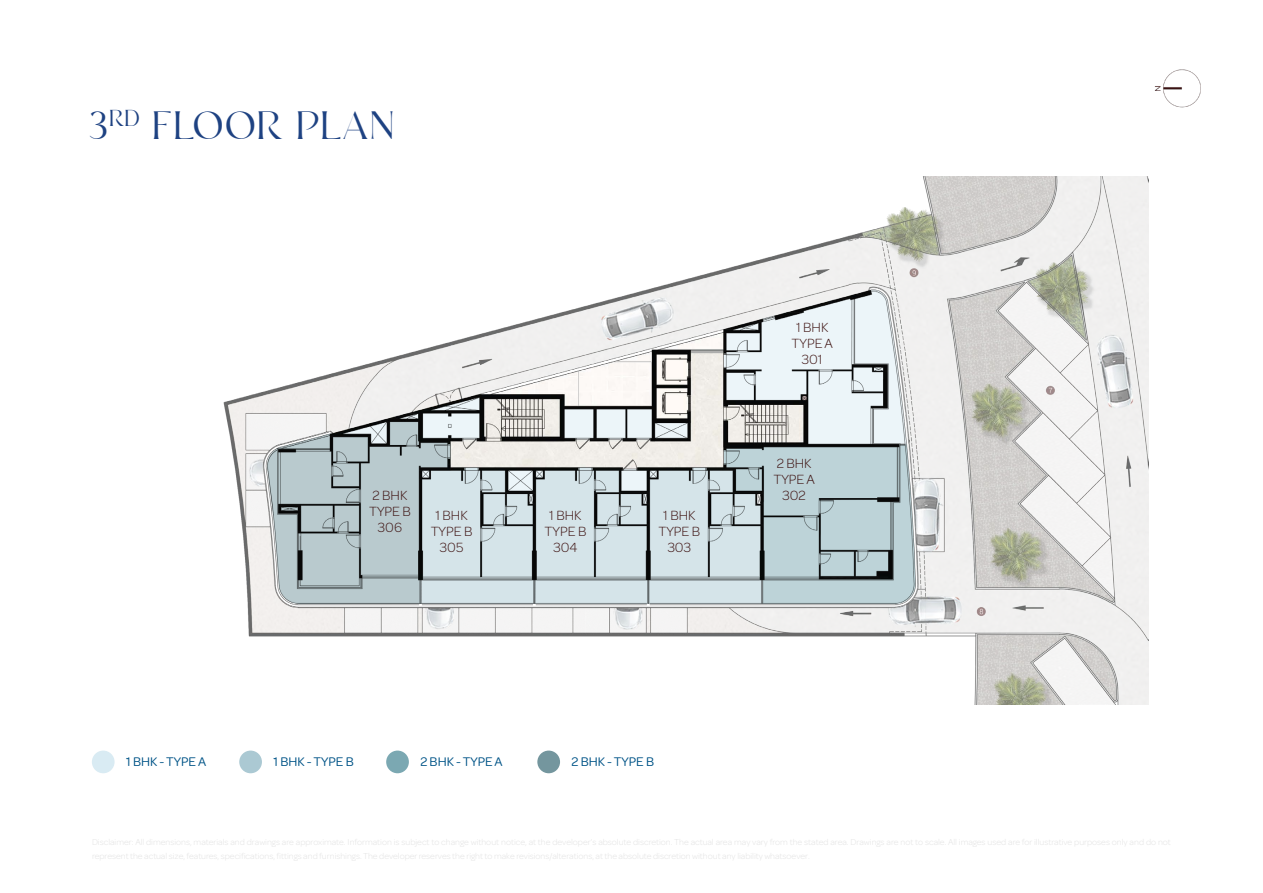
<style>
.page{position:relative;width:1263px;height:893px;background:#fff}
.page>*{position:absolute;margin:0;border:0;box-sizing:border-box;transform-origin:0 0}
.t1{font:39.3px "Runalto";color:#1e4282}
.t2{font:300 14.1px/15.9px "Omnes";color:#3e1312;text-align:center}
.t3{font:13.5px "Omnes";color:#005487}
</style>
<div class="page">
<div style="left:92px;top:751px;width:23px;height:22px;background:#d9ebf3;border-radius:50%"></div>
<div style="left:239px;top:751px;width:23px;height:22px;background:#abc9d3;border-radius:50%"></div>
<div style="left:386px;top:751px;width:23px;height:22px;background:#7ba8b2;border-radius:50%"></div>
<div style="left:537px;top:751px;width:23px;height:22px;background:#74969e;border-radius:50%"></div>
<img style="left:1154px;top:69px;width:47px;height:39px">
<img style="left:223px;top:176px;width:925px;height:528px">
<h1 class="t1" style="left:88px;top:108px;width:309px">3<sup>RD</sup> FLOOR PLAN</h1>
<p class="t2" style="left:791px;top:319px;width:43px">1 BHK<br>TYPE A<br>301</p>
<p class="t2" style="left:773px;top:455px;width:43px;text-align:left">2 BHK<br>TYPE A</p>
<p class="t2" style="left:373px;top:487px;width:36px">2 BHK</p>
<p class="t2" style="left:782px;top:486px;width:25px">302</p>
<p class="t2" style="left:369px;top:502px;width:43px">TYPE B<br>306</p>
<p class="t2" style="left:431px;top:506px;width:43px">1 BHK<br>TYPE B<br>305</p>
<p class="t2" style="left:544px;top:506px;width:43px">1 BHK<br>TYPE B<br>304</p>
<p class="t2" style="left:658px;top:506px;width:43px">1 BHK<br>TYPE B<br>303</p>
<p class="t3" style="left:126px;top:753px;width:82px">1 BHK - TYPE A</p>
<p class="t3" style="left:273px;top:753px;width:82px">1 BHK - TYPE B</p>
<p class="t3" style="left:420px;top:753px;width:84px">2 BHK - TYPE A</p>
<p class="t3" style="left:572px;top:753px;width:84px">2 BHK - TYPE B</p>
</div>
